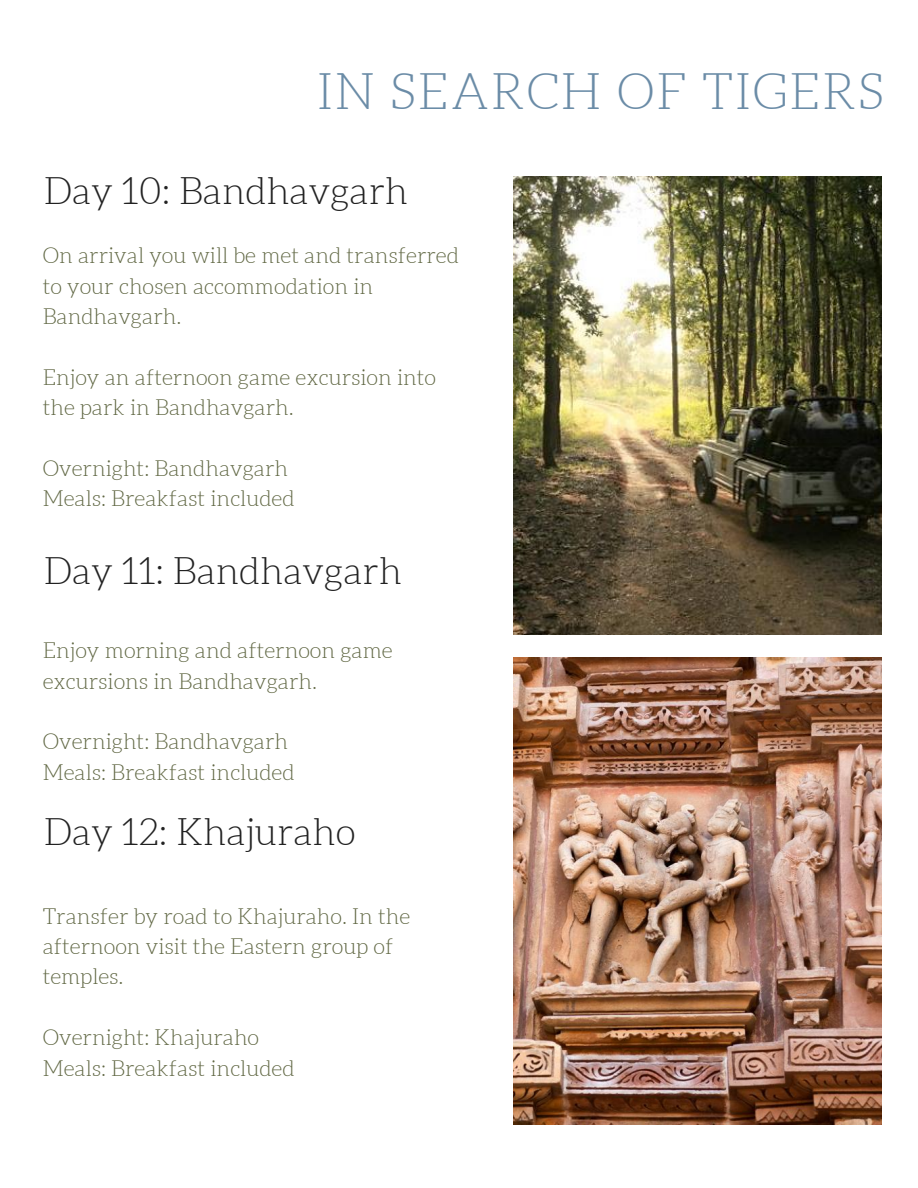
<style>
.page{position:relative;width:918px;height:1188px;background:#fff}
.page>*{position:absolute;margin:0;border:0;box-sizing:border-box;transform-origin:0 0}
.t1{font:300 49.8px "Aleo";letter-spacing:.04em;color:#6b8ca7}
.t2{font:300 37.35px "Aleo";color:#222}
.t3{font:300 21.75px/30.3px "Aleo";color:#606743}
</style>
<div class="page">
<img style="left:513px;top:177px;width:369px;height:457px">
<img style="left:513px;top:657px;width:369px;height:468px">
<h1 class="t1" style="left:317px;top:64px;width:568px">IN SEARCH OF TIGERS</h1>
<h2 class="t2" style="left:44px;top:170px;width:366px">Day 10: Bandhavgarh</h2>
<p class="t3" style="left:43px;top:241px;width:418px">On arrival you will be met and transferred to your chosen accommodation in<br>Bandhavgarh.</p>
<p class="t3" style="left:43px;top:362px;width:395px">Enjoy an afternoon game excursion into the park in Bandhavgarh.</p>
<p class="t3" style="left:43px;top:453px;width:253px">Overnight: Bandhavgarh<br>Meals: Breakfast included</p>
<h2 class="t2" style="left:44px;top:550px;width:360px">Day 11: Bandhavgarh</h2>
<p class="t3" style="left:43px;top:635px;width:352px">Enjoy morning and afternoon game excursions in Bandhavgarh.</p>
<p class="t3" style="left:43px;top:727px;width:253px">Overnight: Bandhavgarh<br>Meals: Breakfast included</p>
<h2 class="t2" style="left:44px;top:811px;width:313px">Day 12: Khajuraho</h2>
<p class="t3" style="left:43px;top:901px;width:369px">Transfer by road to Khajuraho. In the afternoon visit the Eastern group of temples.</p>
<p class="t3" style="left:43px;top:1022px;width:253px">Overnight: Khajuraho<br>Meals: Breakfast included</p>
</div>
